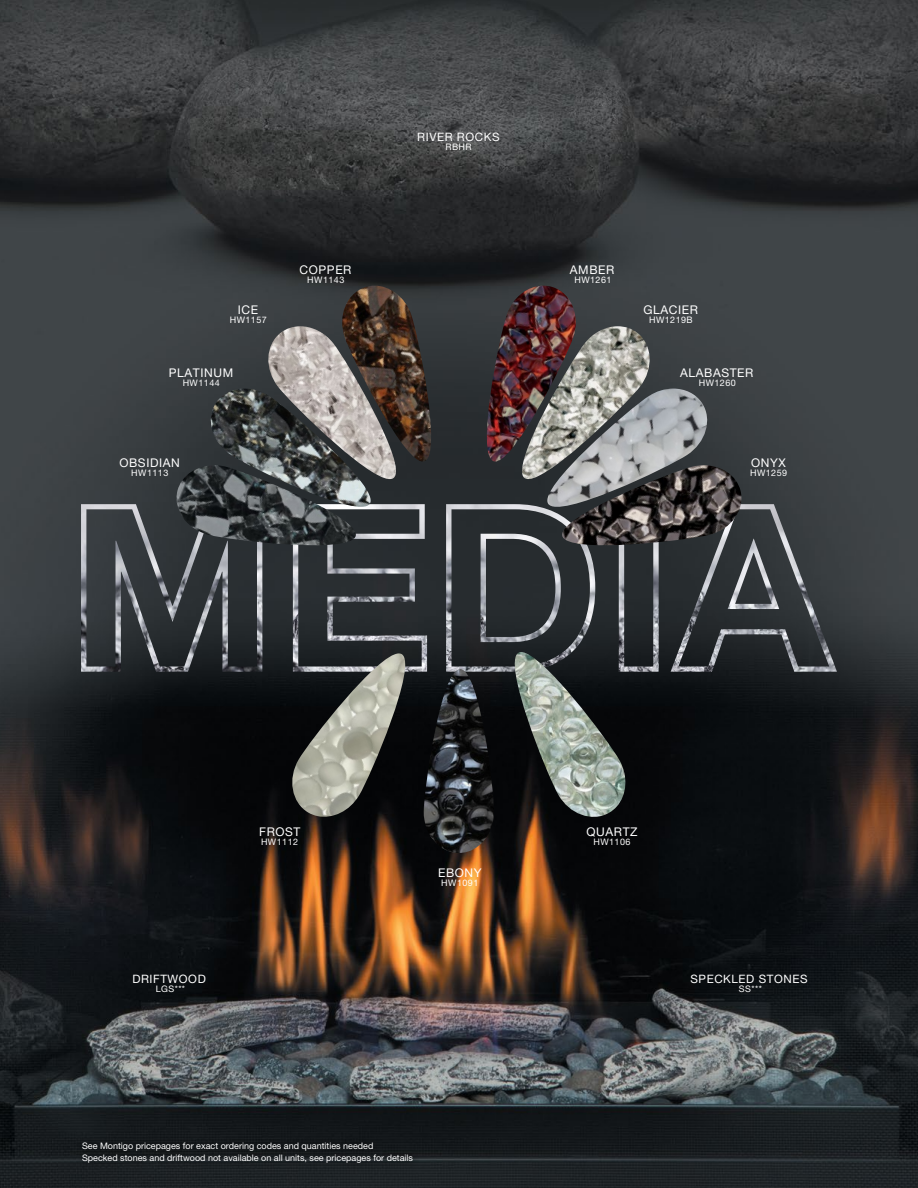
<style>
.page{position:relative;width:918px;height:1188px;background:#fff}
.page>*{position:absolute;margin:0;border:0;box-sizing:border-box;transform-origin:0 0}
.t1{font:12px "Helvetica Neue LT Pro";letter-spacing:.05em;color:#fff}
.t2{font:11.55px "Helvetica Neue LT Pro";letter-spacing:.05em;color:#fff}
.t3{font:9px/12px "Helvetica Neue LT Pro";color:#fff}
.t4{font:9px "Helvetica Neue LT Pro";letter-spacing:.05em;color:#fff}
</style>
<div class="page">
<img style="left:0;top:0;width:918px;height:1188px">
<div style="left:76px;top:1136px;width:344px;height:33px;background:#000;opacity:.75"></div>
<img style="left:81px;top:504px;width:181px;height:168px">
<img style="left:293px;top:504px;width:134px;height:168px">
<img style="left:446px;top:504px;width:149px;height:168px">
<img style="left:619px;top:555px;width:40px;height:117px">
<img style="left:671px;top:504px;width:166px;height:168px">
<img style="left:337px;top:286px;width:106px;height:182px">
<img style="left:264px;top:326px;width:145px;height:164px">
<img style="left:205px;top:389px;width:175px;height:131px">
<img style="left:173px;top:465px;width:188px;height:90px">
<img style="left:557px;top:465px;width:188px;height:90px">
<img style="left:538px;top:389px;width:175px;height:131px">
<img style="left:509px;top:326px;width:145px;height:164px">
<img style="left:475px;top:286px;width:106px;height:182px">
<img style="left:287px;top:653px;width:131px;height:166px">
<img style="left:424px;top:669px;width:70px;height:184px">
<img style="left:513px;top:652px;width:114px;height:166px">
<p class="t2" style="left:417px;top:130px;width:84px">RIVER ROCKS</p>
<p class="t3" style="left:445px;top:140px;width:28px">RBHR</p>
<h1 class="t1" style="left:300px;top:262px;width:53px">COPPER</h1>
<p class="t3" style="left:307px;top:273px;width:39px">HW1143</p>
<h1 class="t1" style="left:570px;top:262px;width:46px">AMBER</h1>
<p class="t3" style="left:574px;top:273px;width:39px">HW1261</p>
<h1 class="t1" style="left:238px;top:303px;width:22px">ICE</h1>
<p class="t3" style="left:230px;top:314px;width:39px">HW1157</p>
<h1 class="t1" style="left:643px;top:303px;width:56px">GLACIER</h1>
<p class="t4" style="left:649px;top:315px;width:45px">HW1219B</p>
<h1 class="t1" style="left:169px;top:365px;width:66px">PLATINUM</h1>
<p class="t3" style="left:183px;top:376px;width:39px">HW1144</p>
<h1 class="t1" style="left:680px;top:365px;width:75px">ALABASTER</h1>
<p class="t3" style="left:699px;top:376px;width:39px">HW1260</p>
<h1 class="t1" style="left:119px;top:456px;width:62px">OBSIDIAN</h1>
<p class="t3" style="left:131px;top:467px;width:39px">HW1113</p>
<h1 class="t1" style="left:751px;top:456px;width:36px">ONYX</h1>
<p class="t3" style="left:750px;top:467px;width:39px">HW1259</p>
<p class="t2" style="left:132px;top:972px;width:75px">DRIFTWOOD</p>
<p class="t3" style="left:156px;top:983px;width:31px">LGS***</p>
<h1 class="t1" style="left:259px;top:824px;width:43px">FROST</h1>
<p class="t3" style="left:261px;top:835px;width:39px">HW1112</p>
<h1 class="t1" style="left:438px;top:865px;width:45px">EBONY</h1>
<p class="t3" style="left:441px;top:876px;width:39px">HW1091</p>
<p class="t3" style="left:82px;top:1140px;width:333px">See Montigo pricepages for exact ordering codes and quantities needed<br>Specked stones and driftwood not available on all units, see pricepages for details</p>
<h1 class="t1" style="left:587px;top:824px;width:52px">QUARTZ</h1>
<p class="t3" style="left:593px;top:835px;width:39px">HW1106</p>
<p class="t2" style="left:691px;top:972px;width:119px">SPECKLED STONES</p>
<p class="t3" style="left:739px;top:983px;width:24px">SS***</p>
</div>
